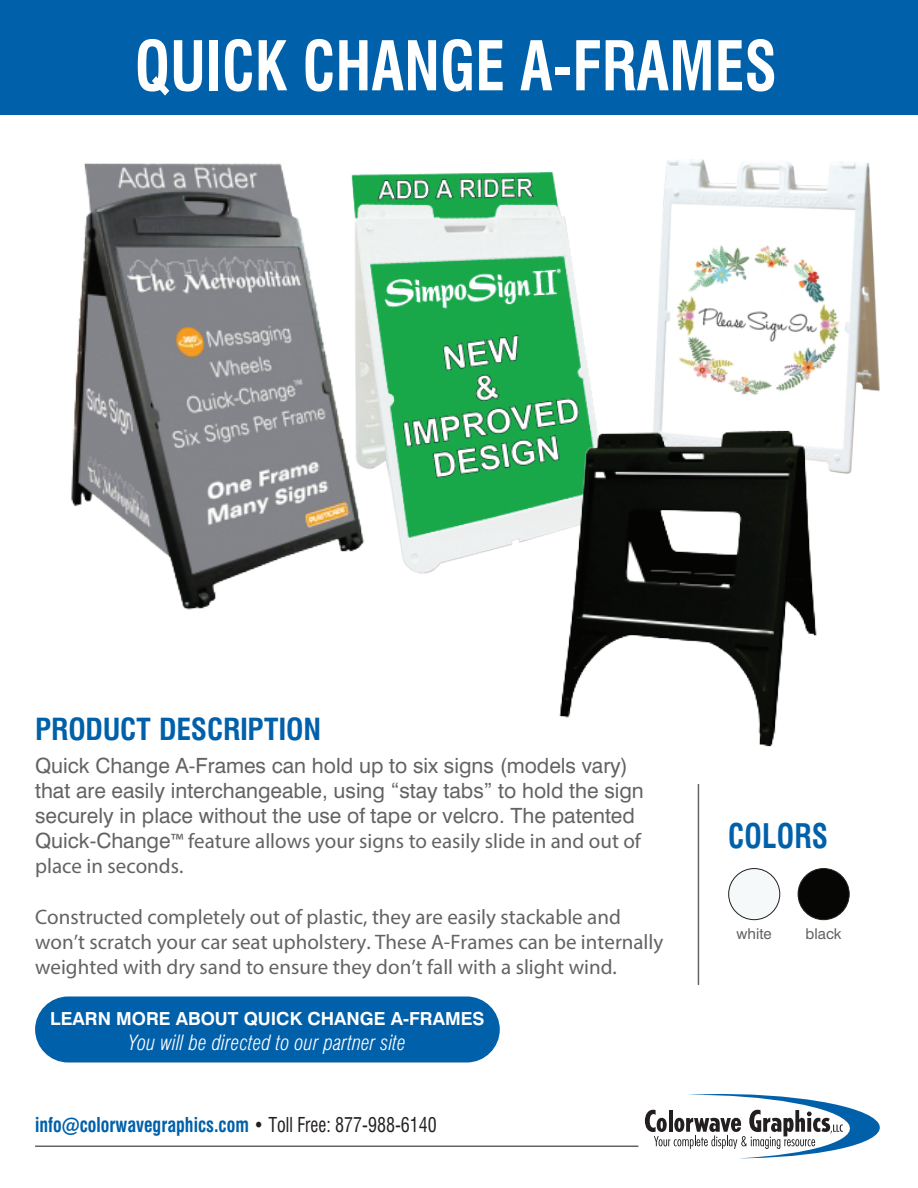
<style>
.page{position:relative;width:918px;height:1188px;background:#fff}
.page>*{position:absolute;margin:0;border:0;box-sizing:border-box;transform-origin:0 0}
.t1{font:700 condensed 66.6px "Swiss 721 BT";color:#fff;scale:.9 1}
.t2{font:700 condensed 33px "Swiss 721 BT";letter-spacing:.005em;color:#0060aa;scale:.9 1}
.t3{font:700 condensed 29.7px "Swiss 721 BT";letter-spacing:-.005em;color:#0060aa}
.t4{font:21px/25.2px "Myriad Pro";color:#636366}
.t5{font:21px/25.2px "Swiss 721 BT";color:#636366}
.t6{font:italic 300 condensed 20.7px "Swiss 721 BT";color:#fff}
.t7{font:700 condensed 19.95px "Swiss 721 BT";color:#0060aa;scale:.9 1}
.t8{font:700 18px "Swiss 721 BT";color:#fff}
.t9{font:15px "Swiss 721 BT";color:#636366}
.s1{font-family:"Swiss 721 BT"}
.s2{font-weight:400;color:#231f20}
</style>
<div class="page">
<img style="left:389px;top:172px;width:206px;height:402px">
<div style="left:0;top:0;width:918px;height:115px;background:#0060aa"></div>
<svg style="left:645px;top:1093px;width:235px;height:65px"></svg>
<hr style="left:35px;top:1146px;width:603px;height:1px;background:#636366">
<div style="left:35px;top:996px;width:465px;height:66px;background:#0060aa;border-radius:33px"></div>
<hr style="left:698px;top:784px;width:1px;height:201px;background:#636366">
<div style="left:729px;top:869px;width:51px;height:51px;background:#f5f9f9;border-radius:50%"></div>
<div style="left:728px;top:868px;width:52px;height:52px;border:1px solid #231f20;border-radius:50%"></div>
<div style="left:798px;top:869px;width:51px;height:51px;background:#060705;border-radius:50%"></div>
<div style="left:798px;top:868px;width:52px;height:52px;border:1px solid #231f20;border-radius:50%"></div>
<img style="left:654px;top:159px;width:226px;height:259px">
<img style="left:71px;top:163px;width:318px;height:447px">
<img style="left:510px;top:418px;width:345px;height:329px">
<h1 class="t1" style="left:135px;top:26px;width:715px">QUICK CHANGE A-FRAMES</h1>
<h3 class="t3" style="left:35px;top:711px;width:288px">PRODUCT DESCRIPTION</h3>
<p class="t5" style="left:35px;top:752px;width:610px">Quick Change A-Frames can hold up to six signs (models vary) that are easily interchangeable, using “stay tabs” to hold the sign securely in place without the use of tape or velcro. The patented</p>
<p class="t4" style="left:35px;top:828px;width:607px"><span class="s1">Quick-Change</span>™ feature allows your signs to easily slide in and out of place in seconds.</p>
<p class="t4" style="left:35px;top:904px;width:630px">Constructed completely out of plastic, they are easily stackable and won’t scratch your car seat upholstery. These A-Frames can be internally weighted with dry sand to ensure they don’t fall with a slight wind.</p>
<p class="t8" style="left:50px;top:1008px;width:436px">LEARN MORE ABOUT QUICK CHANGE A-FRAMES</p>
<p class="t6" style="left:129px;top:1030px;width:279px">You will be directed to our partner site</p>
<p class="t7" style="left:35px;top:1113px;width:448px">info@colorwavegraphics.com <span class="s2">• Toll Free: 877-988-6140</span></p>
<h2 class="t2" style="left:728px;top:816px;width:112px">COLORS</h2>
<p class="t9" style="left:737px;top:924px;width:37px">white</p>
<p class="t9" style="left:806px;top:924px;width:38px">black</p>
</div>
